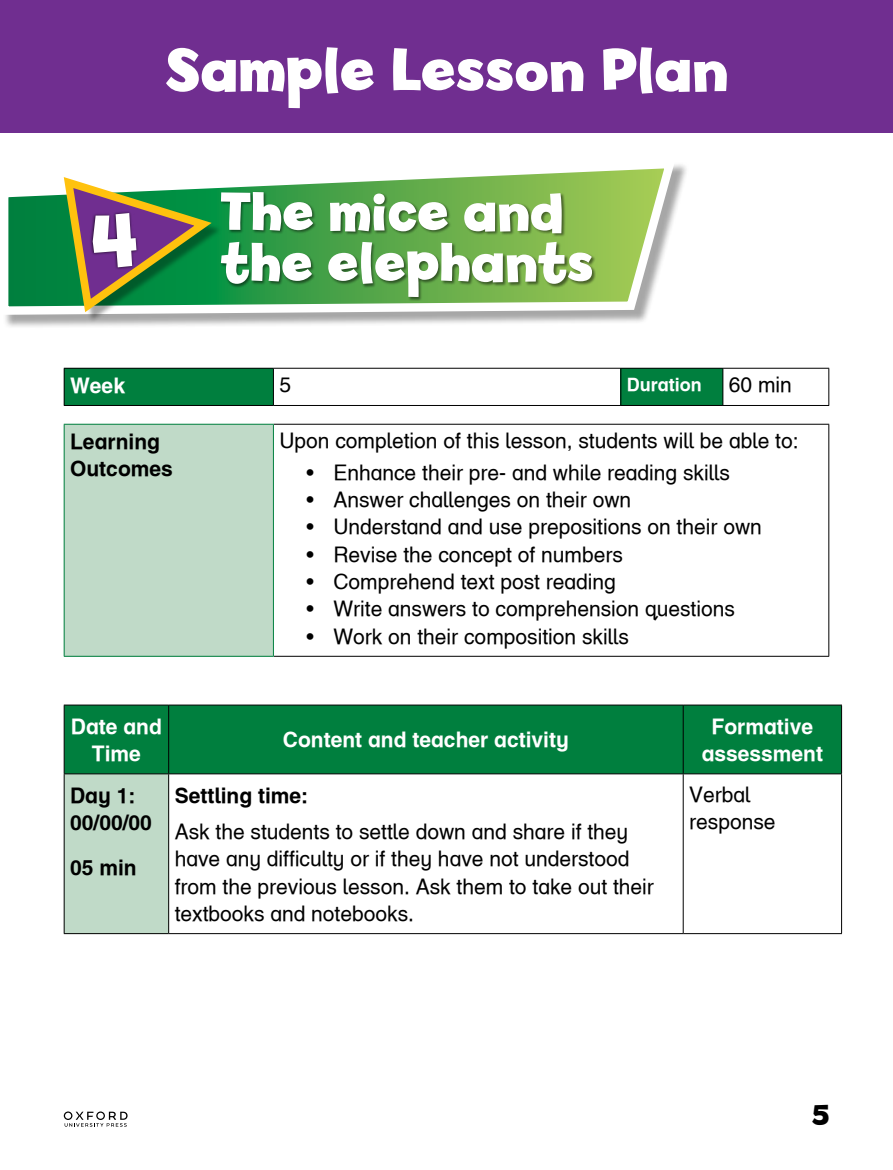
<style>
.page{position:relative;width:893px;height:1170px;background:#fff}
.page>*{position:absolute;margin:0;border:0;box-sizing:border-box;transform-origin:0 0}
.t1{font:700 63px "Billy";color:#fff}
.t2{font:700 57px/50.7px "Billy";color:#fff}
.t3{font:700 30.75px "Billy";color:#000}
.t4{font:21px/27.3px "Helvetica Infant OUP";color:#000}
.t5{font:21px/27.3px "Helvetica Infant OUP Bold";color:#fff;text-align:center}
.t6{font:21px/27.3px "Helvetica Infant OUP Bold";color:#000}
.t7{font:18px "Helvetica Infant OUP Bold";color:#fff}
</style>
<div class="page">
<div style="left:2px;top:162px;width:687px;height:167px;background:#000;opacity:.35"></div>
<svg style="left:2px;top:162px;width:679px;height:157px"></svg>
<div style="left:0;top:0;width:893px;height:133px;background:#702e90"></div>
<div style="left:64px;top:368px;width:209px;height:37px;background:#007f3e"></div>
<div style="left:621px;top:368px;width:102px;height:37px;background:#007f3e"></div>
<hr style="left:64px;top:368px;width:209px;height:1px;background:#000">
<hr style="left:64px;top:368px;width:1px;height:37px;background:#000">
<hr style="left:273px;top:368px;width:348px;height:1px;background:#000">
<hr style="left:273px;top:368px;width:1px;height:37px;background:#000">
<hr style="left:621px;top:368px;width:102px;height:1px;background:#000">
<hr style="left:620px;top:368px;width:1px;height:37px;background:#000">
<hr style="left:723px;top:368px;width:106px;height:1px;background:#000">
<hr style="left:722px;top:368px;width:1px;height:37px;background:#000">
<hr style="left:828px;top:368px;width:1px;height:37px;background:#000">
<hr style="left:64px;top:405px;width:209px;height:1px;background:#000">
<hr style="left:273px;top:405px;width:348px;height:1px;background:#000">
<hr style="left:621px;top:405px;width:102px;height:1px;background:#000">
<hr style="left:723px;top:405px;width:106px;height:1px;background:#000">
<div style="left:64px;top:424px;width:209px;height:232px;background:#c0dac8"></div>
<hr style="left:274px;top:424px;width:555px;height:1px;background:#000">
<hr style="left:828px;top:424px;width:1px;height:232px;background:#000">
<hr style="left:274px;top:656px;width:555px;height:1px;background:#000">
<hr style="left:64px;top:424px;width:1px;height:232px;background:#007f3e">
<hr style="left:64px;top:424px;width:210px;height:1px;background:#007f3e">
<hr style="left:64px;top:656px;width:210px;height:1px;background:#007f3e">
<hr style="left:273px;top:424px;width:1px;height:232px;background:#007f3e">
<div style="left:65px;top:705px;width:776px;height:68px;background:#007f3e"></div>
<div style="left:64px;top:773px;width:105px;height:160px;background:#c0dac8"></div>
<hr style="left:64px;top:774px;width:1px;height:159px;background:#000">
<hr style="left:168px;top:774px;width:1px;height:159px;background:#000">
<hr style="left:683px;top:774px;width:1px;height:159px;background:#000">
<hr style="left:841px;top:774px;width:1px;height:159px;background:#000">
<hr style="left:64px;top:933px;width:105px;height:1px;background:#000">
<hr style="left:169px;top:933px;width:514px;height:1px;background:#000">
<hr style="left:683px;top:933px;width:159px;height:1px;background:#000">
<hr style="left:64px;top:704px;width:105px;height:1px;background:#000">
<hr style="left:64px;top:705px;width:1px;height:68px;background:#000">
<hr style="left:169px;top:704px;width:514px;height:1px;background:#000">
<hr style="left:168px;top:705px;width:1px;height:68px;background:#000">
<hr style="left:683px;top:704px;width:159px;height:1px;background:#000">
<hr style="left:683px;top:705px;width:1px;height:68px;background:#000">
<hr style="left:841px;top:705px;width:1px;height:68px;background:#000">
<hr style="left:64px;top:773px;width:105px;height:1px;background:#000">
<hr style="left:169px;top:773px;width:514px;height:1px;background:#000">
<hr style="left:683px;top:773px;width:159px;height:1px;background:#000">
<div style="left:66px;top:180px;width:156px;height:142px;background:#000;opacity:.35"></div>
<div style="left:220px;top:191px;width:376px;height:110px;background:#000;opacity:.5"></div>
<svg style="left:64px;top:1111px;width:64px;height:15px"></svg>
<svg style="left:59px;top:171px;width:155px;height:148px"></svg>
<h1 class="t1" style="left:165px;top:33px;width:565px">Sample Lesson Plan</h1>
<h2 class="t2" style="left:220px;top:187px;width:375px">The mice and the elephants</h2>
<p class="t5" style="left:70px;top:371px;width:56px">Week</p>
<p class="t4" style="left:279px;top:371px;width:13px">5</p>
<p class="t7" style="left:627px;top:374px;width:76px">Duration</p>
<p class="t4" style="left:729px;top:371px;width:65px">60 min</p>
<p class="t6" style="left:70px;top:427px;width:104px">Learning<br>Outcomes</p>
<p class="t4" style="left:279px;top:427px;width:521px">Upon completion of this lesson, students will be able to:</p>
<p class="t4" style="left:306px;top:458px;width:425px">• Enhance their pre- and while reading skills</p>
<p class="t4" style="left:306px;top:486px;width:326px">• Answer challenges on their own</p>
<p class="t4" style="left:306px;top:513px;width:457px">• Understand and use prepositions on their own</p>
<p class="t4" style="left:306px;top:540px;width:318px">• Revise the concept of numbers</p>
<p class="t4" style="left:306px;top:567px;width:311px">• Comprehend text post reading</p>
<p class="t4" style="left:306px;top:595px;width:430px">• Write answers to comprehension questions</p>
<p class="t4" style="left:306px;top:622px;width:324px">• Work on their composition skills</p>
<p class="t5" style="left:71px;top:712px;width:92px">Date and<br>Time</p>
<p class="t6" style="left:70px;top:781px;width:83px">Day 1:<br>00/00/00</p>
<p class="t6" style="left:70px;top:853px;width:68px">05 min</p>
<p class="t5" style="left:283px;top:726px;width:287px">Content and teacher activity</p>
<p class="t6" style="left:175px;top:781px;width:135px">Settling time:</p>
<p class="t4" style="left:175px;top:817px;width:481px">Ask the students to settle down and share if they have any difficulty or if they have not understood from the previous lesson. Ask them to take out their textbooks and notebooks.</p>
<p class="t5" style="left:702px;top:712px;width:123px">Formative assessment</p>
<p class="t4" style="left:689px;top:780px;width:88px">Verbal response</p>
<h3 class="t3" style="left:812px;top:1097px;width:19px">5</h3>
</div>
